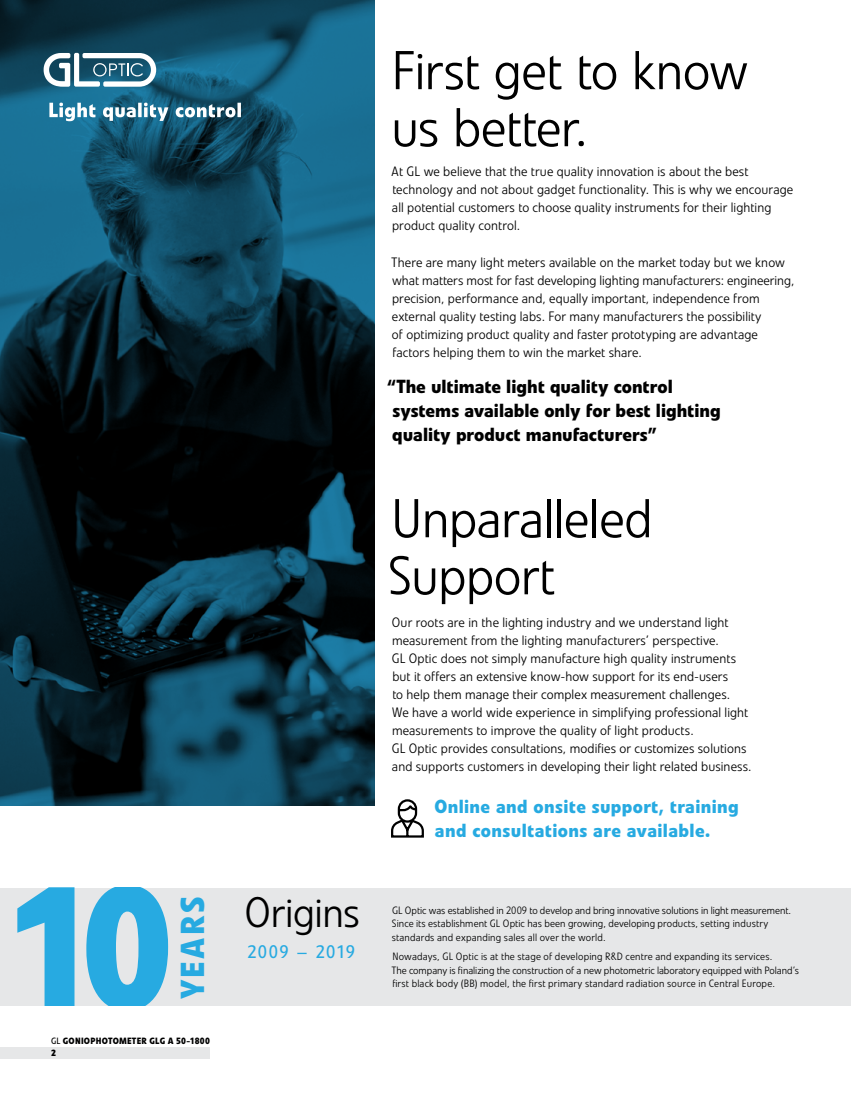
<style>
.page{position:relative;width:851px;height:1106px;background:#fff}
.page>*{position:absolute;margin:0;border:0;box-sizing:border-box;transform-origin:0 0}
.t1{font:700 172.05px "Veto Com";color:#27aae1}
.t2{font:300 54px/57px "Veto Com";letter-spacing:-.01em;color:#000}
.t3{font:300 42px "Veto Com";letter-spacing:-.01em;color:#000}
.t4{font:700 32.85px "Veto Com";letter-spacing:.08em;color:#27aae1}
.t5{font:700 18.75px/24px "Veto Com";color:#000}
.t6{font:700 18.75px/24px "Veto Com";letter-spacing:.02em;color:#27aae1}
.t7{font:18px "Veto Com";letter-spacing:.06em;color:#27aae1}
.t8{font:300 13.5px/18px "Veto Com";letter-spacing:.005em;color:#000}
.t9{font:300 10.5px/13.5px "Veto Com";letter-spacing:.005em;color:#000}
.t10{font:700 9px/12px "Veto Com";letter-spacing:.03em;color:#000}
.s1{font-weight:400}
</style>
<div class="page">
<img style="left:0;top:0;width:374px;height:805px">
<svg style="left:44px;top:53px;width:112px;height:34px"></svg>
<svg style="left:49px;top:103px;width:192px;height:18px"></svg>
<div style="left:0;top:887px;width:850px;height:118px;background:#e6e7e8"></div>
<svg style="left:391px;top:799px;width:33px;height:39px"></svg>
<div style="left:0;top:1047px;width:210px;height:12px;background:#e6e7e8"></div>
<h1 class="t1" style="left:3px;top:839px;width:172px">10</h1>
<h3 class="t4" style="left:172px;top:999px;width:105px;rotate:-90deg">YEARS</h3>
<p class="t10" style="left:51px;top:1035px;width:160px"><span class="s1">GL</span> GONIOPHOTOMETER GLG A 50-1800<br>2</p>
<h3 class="t3" style="left:244px;top:888px;width:117px">Origins</h3>
<h3 class="t7" style="left:247px;top:940px;width:109px">2009 – 2019</h3>
<h2 class="t2" style="left:391px;top:43px;width:359px">First get to know us better.</h2>
<p class="t8" style="left:391px;top:163px;width:403px">At GL we believe that the true quality innovation is about the best technology and not about gadget functionality. This is why we encourage all potential customers to choose quality instruments for their lighting product quality control.</p>
<p class="t8" style="left:391px;top:254px;width:405px">There are many light meters available on the market today but we know what matters most for fast developing lighting manufacturers: engineering, precision, performance and, equally important, independence from external quality testing labs. For many manufacturers the possibility<br>of optimizing product quality and faster prototyping are advantage factors helping them to win the market share.</p>
<h3 class="t5" style="left:387px;top:375px;width:335px">“The ultimate light quality control systems available only for best lighting quality product manufacturers”</h3>
<h2 class="t2" style="left:387px;top:491px;width:266px">Unparalleled<br>Support</h2>
<p class="t8" style="left:391px;top:614px;width:361px">Our roots are in the lighting industry and we understand light measurement from the lighting manufacturers’ perspective.<br>GL Optic does not simply manufacture high quality instruments but it offers an extensive know-how support for its end-users<br>to help them manage their complex measurement challenges.<br>We have a world wide experience in simplifying professional light measurements to improve the quality of light products.<br>GL Optic provides consultations, modifies or customizes solutions and supports customers in developing their light related business.</p>
<h3 class="t6" style="left:434px;top:795px;width:306px">Online and onsite support, training and consultations are available.</h3>
<p class="t9" style="left:392px;top:903px;width:401px">GL Optic was established in 2009 to develop and bring innovative solutions in light measurement.<br>Since its establishment GL Optic has been growing, developing products, setting industry standards and expanding sales all over the world.</p>
<p class="t9" style="left:391px;top:950px;width:409px">Nowadays, GL Optic is at the stage of developing R&amp;D centre and expanding its services.<br>The company is finalizing the construction of a new photometric laboratory equipped with Poland’s first black body (BB) model, the first primary standard radiation source in Central Europe.</p>
</div>
